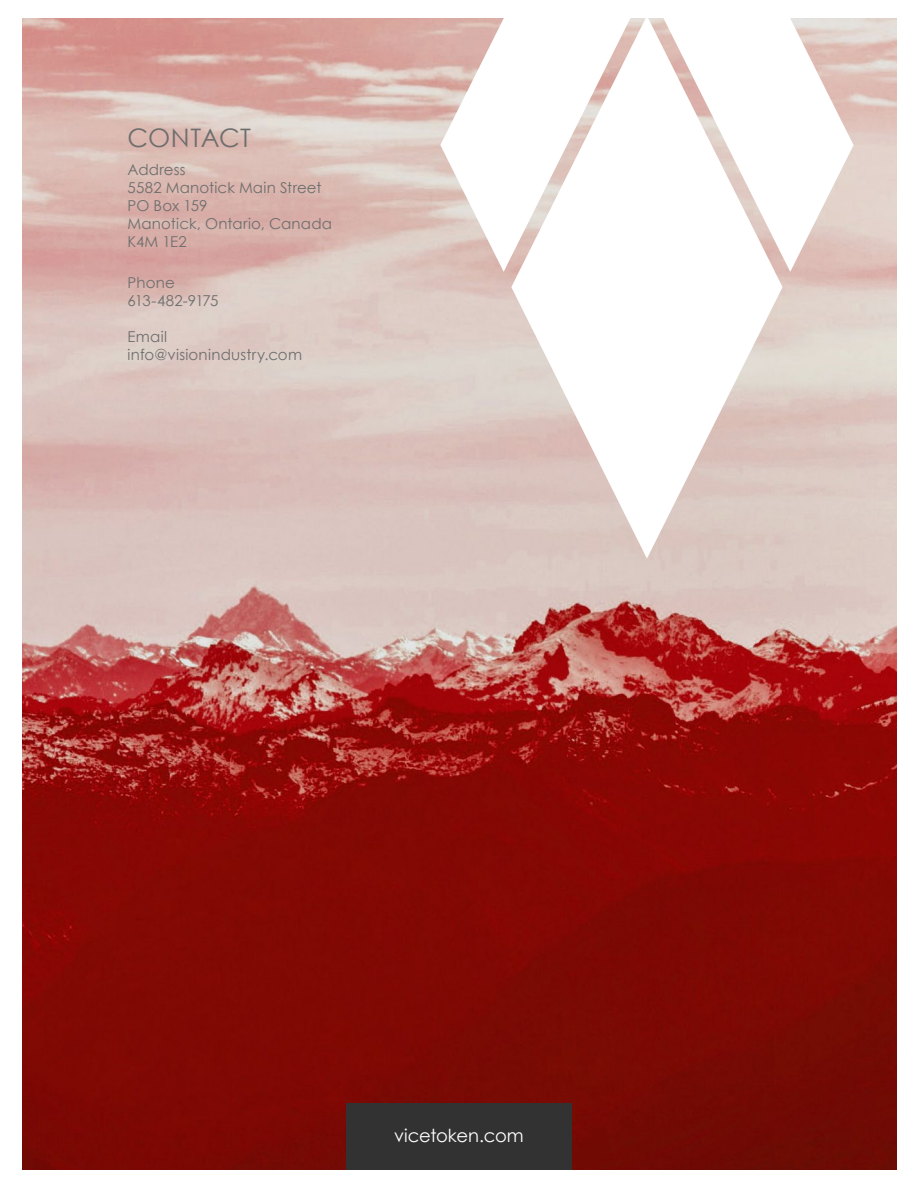
<style>
.page{position:relative;width:918px;height:1188px;background:#fff}
.page>*{position:absolute;margin:0;border:0;box-sizing:border-box;transform-origin:0 0}
.t1{font:25.5px "Century Gothic";letter-spacing:.005em;color:#6e6e6e}
.t2{font:18px "Century Gothic";letter-spacing:-.01em;color:#fff}
.t3{font:15px/18px "Century Gothic";letter-spacing:.01em;color:#6e6e6e}
</style>
<div class="page">
<img style="left:23px;top:18px;width:874px;height:1152px">
<svg style="left:511px;top:18px;width:272px;height:541px"></svg>
<svg style="left:662px;top:18px;width:192px;height:254px"></svg>
<svg style="left:440px;top:18px;width:192px;height:254px"></svg>
<div style="left:346px;top:1103px;width:226px;height:67px;background:#323232"></div>
<h1 class="t1" style="left:128px;top:120px;width:125px">CONTACT</h1>
<p class="t3" style="left:128px;top:160px;width:206px">Address<br>5582 Manotick Main Street<br>PO Box 159<br>Manotick, Ontario, Canada<br>K4M 1E2</p>
<p class="t3" style="left:128px;top:273px;width:92px">Phone<br>613-482-9175</p>
<p class="t3" style="left:128px;top:327px;width:176px">Email info@visionindustry.com</p>
<p class="t2" style="left:394px;top:1123px;width:131px">vicetoken.com</p>
</div>
